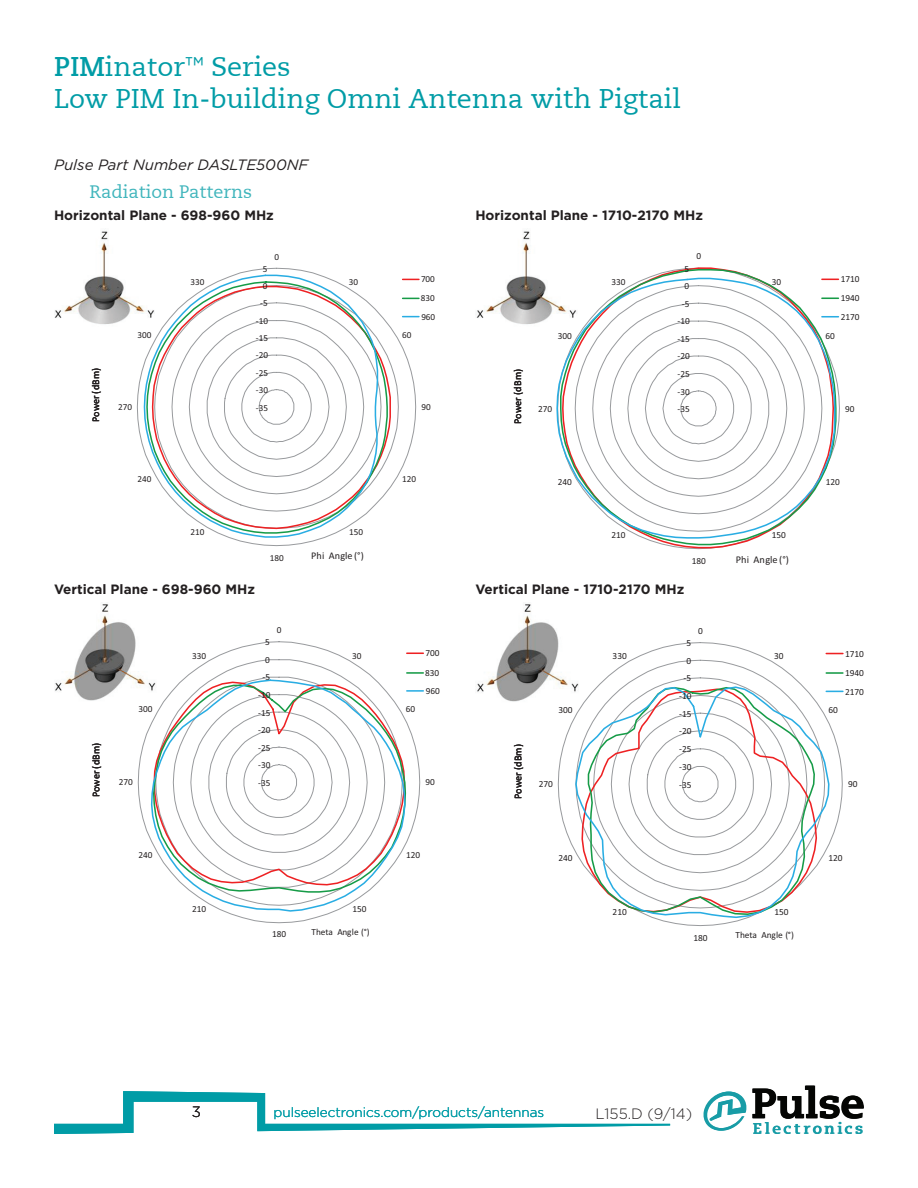
<style>
.page{position:relative;width:918px;height:1188px;background:#fff}
.page>*{position:absolute;margin:0;border:0;box-sizing:border-box;transform-origin:0 0}
.t1{font:27px/32.4px "Caecilia LT";color:#009ca6}
.t2{font:18px "Caecilia LT";color:#40b5bc}
.t3{font:italic 15px "Gotham";color:#231f20}
.t4{font:300 15px "Gotham";color:#231f20}
.t5{font:700 13.5px "Gotham";color:#231f20}
.t6{font:300 13.5px "Gotham";color:#009ca6}
.t7{font:10.35px "Calibri";letter-spacing:.005em;color:#231f20}
.t8{font:10.2px "Calibri";letter-spacing:.015em;color:#231f20}
.t9{font:9.3px/18.8px "Calibri";letter-spacing:-.005em;color:#231f20}
.t10{font:9.15px/18.6px "Calibri";letter-spacing:-.005em;color:#231f20;text-align:justify}
.s1{font-weight:700}
.s2{font-family:"Gotham"}
</style>
<div class="page">
<svg style="left:54px;top:1091px;width:616px;height:43px"></svg>
<svg style="left:703px;top:1086px;width:161px;height:48px"></svg>
<svg style="left:138px;top:641px;width:282px;height:282px"></svg>
<svg style="left:150px;top:679px;width:256px;height:233px"></svg>
<svg style="left:407px;top:652px;width:16px;height:2px"></svg>
<svg style="left:407px;top:672px;width:16px;height:2px"></svg>
<svg style="left:407px;top:690px;width:16px;height:2px"></svg>
<img style="left:55px;top:604px;width:101px;height:100px">
<svg style="left:558px;top:642px;width:285px;height:284px"></svg>
<svg style="left:574px;top:686px;width:257px;height:233px"></svg>
<svg style="left:826px;top:653px;width:17px;height:1px"></svg>
<svg style="left:826px;top:672px;width:17px;height:2px"></svg>
<svg style="left:826px;top:691px;width:17px;height:1px"></svg>
<img style="left:477px;top:604px;width:102px;height:101px">
<svg style="left:645px;top:268px;width:192px;height:278px"></svg>
<svg style="left:556px;top:277px;width:280px;height:262px"></svg>
<svg style="left:822px;top:279px;width:16px;height:1px"></svg>
<svg style="left:822px;top:298px;width:16px;height:1px"></svg>
<svg style="left:822px;top:316px;width:16px;height:2px"></svg>
<img style="left:476px;top:231px;width:102px;height:100px">
<svg style="left:137px;top:268px;width:279px;height:278px"></svg>
<svg style="left:379px;top:280px;width:10px;height:254px"></svg>
<svg style="left:143px;top:274px;width:236px;height:265px"></svg>
<svg style="left:403px;top:279px;width:16px;height:1px"></svg>
<svg style="left:403px;top:298px;width:16px;height:1px"></svg>
<svg style="left:403px;top:316px;width:16px;height:1px"></svg>
<img style="left:54px;top:231px;width:101px;height:99px">
<h1 class="t1" style="left:54px;top:52px;width:628px"><span class="s1">PIM</span>inator<span class="s2">™</span> Series<br>Low PIM In-building Omni Antenna with Pigtail</h1>
<h3 class="t3" style="left:54px;top:158px;width:256px">Pulse Part Number DASLTE500NF</h3>
<h2 class="t2" style="left:90px;top:184px;width:164px">Radiation Patterns</h2>
<h3 class="t5" style="left:54px;top:209px;width:221px">Horizontal Plane - 698-960 MHz</h3>
<h3 class="t5" style="left:475px;top:209px;width:229px">Horizontal Plane - 1710-2170 MHz</h3>
<p class="t10" style="left:275px;top:248px;width:6px">0</p>
<p class="t9" style="left:696px;top:248px;width:6px">0</p>
<p class="t10" style="left:263px;top:260px;width:6px">5</p>
<p class="t9" style="left:685px;top:260px;width:6px">5</p>
<p class="t10" style="left:191px;top:273px;width:15px">330</p>
<p class="t10" style="left:421px;top:271px;width:16px">700<br>830<br>960</p>
<p class="t10" style="left:349px;top:273px;width:11px">30</p>
<p class="t10" style="left:263px;top:277px;width:6px">0</p>
<p class="t10" style="left:260px;top:295px;width:9px">-5</p>
<p class="t10" style="left:256px;top:312px;width:14px">-10</p>
<p class="t9" style="left:611px;top:273px;width:16px">330</p>
<p class="t9" style="left:841px;top:271px;width:20px;text-align:justify">1710<br>1940<br>2170</p>
<p class="t9" style="left:772px;top:273px;width:11px">30</p>
<p class="t9" style="left:685px;top:277px;width:6px">0</p>
<p class="t9" style="left:682px;top:295px;width:9px">-5</p>
<p class="t9" style="left:677px;top:313px;width:14px">-10</p>
<p class="t10" style="left:138px;top:326px;width:15px">300</p>
<p class="t10" style="left:256px;top:329px;width:14px">-15</p>
<p class="t10" style="left:402px;top:326px;width:11px">60</p>
<p class="t9" style="left:558px;top:327px;width:16px">300</p>
<p class="t9" style="left:677px;top:330px;width:14px">-15</p>
<p class="t9" style="left:825px;top:327px;width:11px">60</p>
<p class="t10" style="left:256px;top:347px;width:14px">-20</p>
<p class="t9" style="left:677px;top:348px;width:14px">-20</p>
<p class="t8" style="left:92px;top:422px;width:56px;rotate:-90deg">Power (dBm)</p>
<p class="t10" style="left:118px;top:398px;width:15px">270</p>
<p class="t10" style="left:256px;top:364px;width:14px">-25</p>
<p class="t10" style="left:256px;top:382px;width:14px">-30</p>
<p class="t10" style="left:256px;top:399px;width:14px">-35</p>
<p class="t10" style="left:421px;top:398px;width:11px">90</p>
<p class="t7" style="left:514px;top:424px;width:56px;rotate:-90deg">Power (dBm)</p>
<p class="t9" style="left:538px;top:400px;width:16px">270</p>
<p class="t9" style="left:677px;top:365px;width:14px">-25</p>
<p class="t9" style="left:677px;top:383px;width:14px">-30</p>
<p class="t9" style="left:677px;top:400px;width:14px">-35</p>
<p class="t9" style="left:845px;top:400px;width:11px">90</p>
<p class="t10" style="left:138px;top:471px;width:15px">240</p>
<p class="t10" style="left:402px;top:471px;width:15px">120</p>
<p class="t9" style="left:558px;top:473px;width:16px">240</p>
<p class="t9" style="left:826px;top:473px;width:16px">120</p>
<p class="t10" style="left:191px;top:524px;width:15px">210</p>
<p class="t10" style="left:349px;top:524px;width:15px">150</p>
<p class="t9" style="left:611px;top:526px;width:16px">210</p>
<p class="t9" style="left:772px;top:526px;width:16px">150</p>
<p class="t10" style="left:270px;top:549px;width:15px">180</p>
<p class="t8" style="left:311px;top:552px;width:54px">Phi Angle (°)</p>
<p class="t9" style="left:692px;top:552px;width:16px">180</p>
<p class="t7" style="left:736px;top:555px;width:55px">Phi Angle(°)</p>
<h3 class="t5" style="left:54px;top:583px;width:203px">Vertical Plane - 698-960 MHz</h3>
<h3 class="t5" style="left:475px;top:583px;width:210px">Vertical Plane - 1710-2170 MHz</h3>
<p class="t9" style="left:277px;top:621px;width:6px">0</p>
<p class="t9" style="left:698px;top:622px;width:6px">0</p>
<p class="t9" style="left:265px;top:633px;width:6px">5</p>
<p class="t9" style="left:686px;top:634px;width:6px">5</p>
<p class="t9" style="left:192px;top:647px;width:16px">330</p>
<p class="t9" style="left:425px;top:644px;width:16px;line-height:19.6px">700<br>830</p>
<p class="t9" style="left:426px;top:682px;width:16px">960</p>
<p class="t9" style="left:352px;top:647px;width:11px">30</p>
<p class="t9" style="left:265px;top:651px;width:6px">0</p>
<p class="t9" style="left:262px;top:669px;width:9px">-5</p>
<p class="t9" style="left:258px;top:686px;width:14px">-10</p>
<p class="t9" style="left:613px;top:648px;width:16px">330</p>
<p class="t9" style="left:845px;top:645px;width:20px;line-height:19.5px">1710<br>1940</p>
<p class="t9" style="left:845px;top:683px;width:20px">2170</p>
<p class="t9" style="left:774px;top:648px;width:11px">30</p>
<p class="t9" style="left:686px;top:652px;width:6px">0</p>
<p class="t9" style="left:683px;top:669px;width:9px">-5</p>
<p class="t9" style="left:679px;top:687px;width:14px">-10</p>
<p class="t9" style="left:139px;top:700px;width:16px">300</p>
<p class="t9" style="left:258px;top:704px;width:14px">-15</p>
<p class="t9" style="left:406px;top:700px;width:11px">60</p>
<p class="t9" style="left:559px;top:702px;width:16px">300</p>
<p class="t9" style="left:679px;top:705px;width:14px">-15</p>
<p class="t9" style="left:828px;top:702px;width:11px">60</p>
<p class="t9" style="left:258px;top:721px;width:14px">-20</p>
<p class="t9" style="left:679px;top:723px;width:14px">-20</p>
<p class="t7" style="left:92px;top:797px;width:56px;rotate:-90deg">Power (dBm)</p>
<p class="t9" style="left:119px;top:774px;width:16px">270</p>
<p class="t9" style="left:258px;top:739px;width:14px">-25</p>
<p class="t9" style="left:258px;top:756px;width:14px">-30</p>
<p class="t9" style="left:258px;top:774px;width:14px">-35</p>
<p class="t9" style="left:426px;top:774px;width:11px">90</p>
<p class="t7" style="left:514px;top:799px;width:57px;rotate:-90deg">Power (dBm)</p>
<p class="t9" style="left:539px;top:775px;width:16px">270</p>
<p class="t9" style="left:679px;top:740px;width:14px">-25</p>
<p class="t9" style="left:679px;top:758px;width:14px">-30</p>
<p class="t9" style="left:679px;top:776px;width:14px">-35</p>
<p class="t9" style="left:848px;top:775px;width:11px">90</p>
<p class="t9" style="left:139px;top:847px;width:16px">240</p>
<p class="t9" style="left:406px;top:847px;width:16px">120</p>
<p class="t9" style="left:559px;top:849px;width:16px">240</p>
<p class="t9" style="left:829px;top:849px;width:16px">120</p>
<p class="t9" style="left:192px;top:900px;width:16px">210</p>
<p class="t9" style="left:353px;top:900px;width:16px">150</p>
<p class="t9" style="left:613px;top:903px;width:16px">210</p>
<p class="t9" style="left:774px;top:903px;width:16px">150</p>
<p class="t9" style="left:272px;top:926px;width:16px">180</p>
<p class="t9" style="left:312px;top:923px;width:60px">Theta Angle (°)</p>
<p class="t9" style="left:694px;top:929px;width:16px">180</p>
<p class="t9" style="left:735px;top:927px;width:60px">Theta Angle (°)</p>
<h3 class="t4" style="left:192px;top:1105px;width:11px">3</h3>
<h3 class="t6" style="left:274px;top:1107px;width:272px">pulseelectronics.com/products/antennas</h3>
<h3 class="t4" style="left:595px;top:1107px;width:98px">L155.D (9/14)</h3>
</div>
